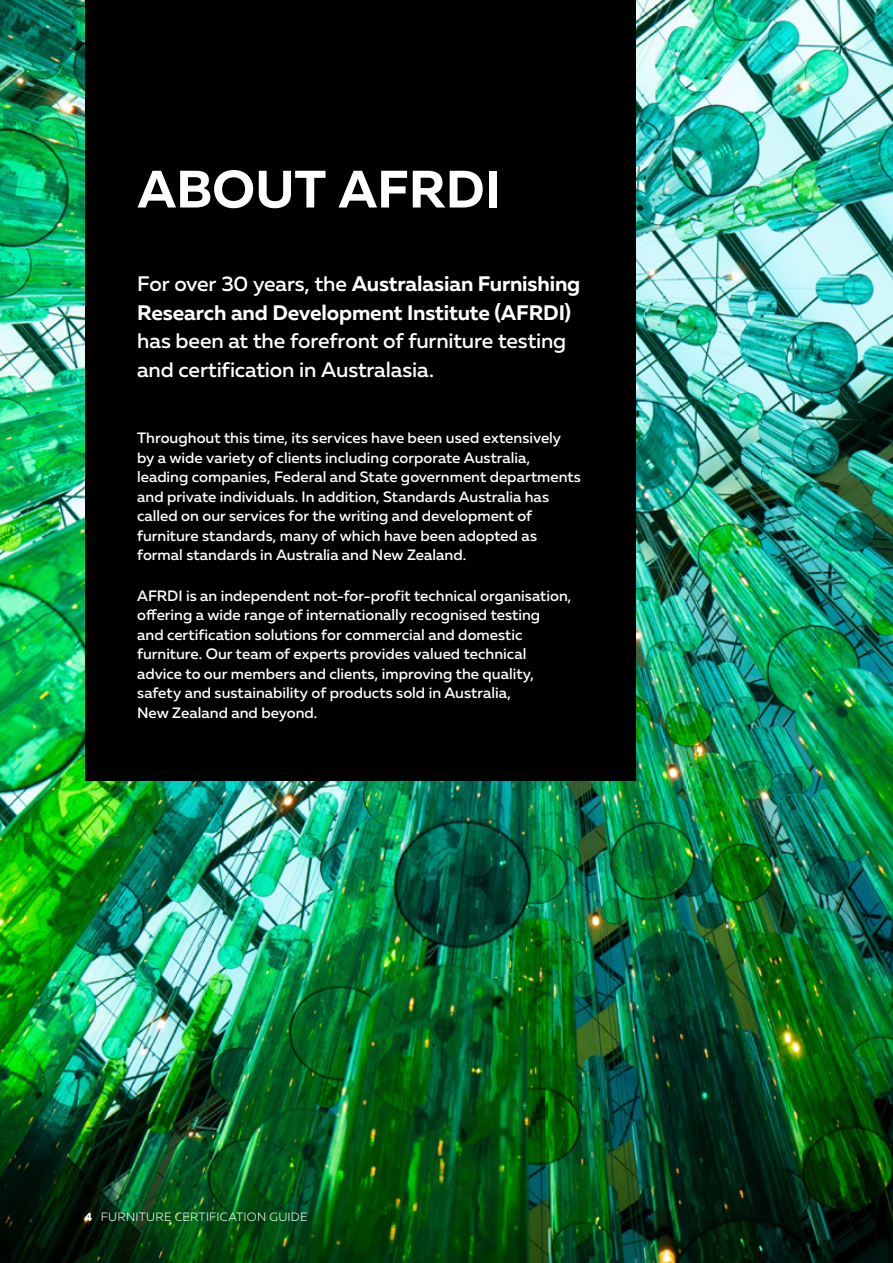
<style>
.page{position:relative;width:893px;height:1263px;background:#fff}
.page>*{position:absolute;margin:0;border:0;box-sizing:border-box;transform-origin:0 0}
.t1{font:700 52.5px "Muller";color:#fff}
.t2{font:700 21px/28.5px "Muller";letter-spacing:-.005em;color:#fff}
.t3{font:500 21px/28.5px "Muller";letter-spacing:-.01em;color:#fff}
.t4{font:500 15px/19.5px "Muller";color:#fff}
.t5{font:300 12px "Muller";letter-spacing:.02em;color:#fff}
.s1{font-weight:500}
.s2{font-weight:700}
</style>
<div class="page">
<img style="left:0;top:0;width:893px;height:1263px">
<div style="left:85px;top:0;width:551px;height:780px;background:#000"></div>
<h1 class="t1" style="left:137px;top:156px;width:365px">ABOUT AFRDI</h1>
<h2 class="t2" style="left:137px;top:270px;width:445px"><span class="s1">For over 30 years, the</span> Australasian Furnishing<br>Research and Development Institute (AFRDI)</h2>
<h2 class="t3" style="left:137px;top:327px;width:431px">has been at the forefront of furniture testing and certification in Australasia.</h2>
<p class="t4" style="left:137px;top:428px;width:445px">Throughout this time, its services have been used extensively by a wide variety of clients including corporate Australia, leading companies, Federal and State government departments and private individuals. In addition, Standards Australia has called on our services for the writing and development of furniture standards, many of which have been adopted as formal standards in Australia and New Zealand.</p>
<p class="t4" style="left:137px;top:586px;width:436px">AFRDI is an independent not-for-profit technical organisation, offering a wide range of internationally recognised testing<br>and certification solutions for commercial and domestic furniture. Our team of experts provides valued technical advice to our members and clients, improving the quality, safety and sustainability of products sold in Australia,<br>New Zealand and beyond.</p>
<p class="t5" style="left:85px;top:1209px;width:224px"><span class="s2">4</span> FURNITURE CERTIFICATION GUIDE</p>
</div>
